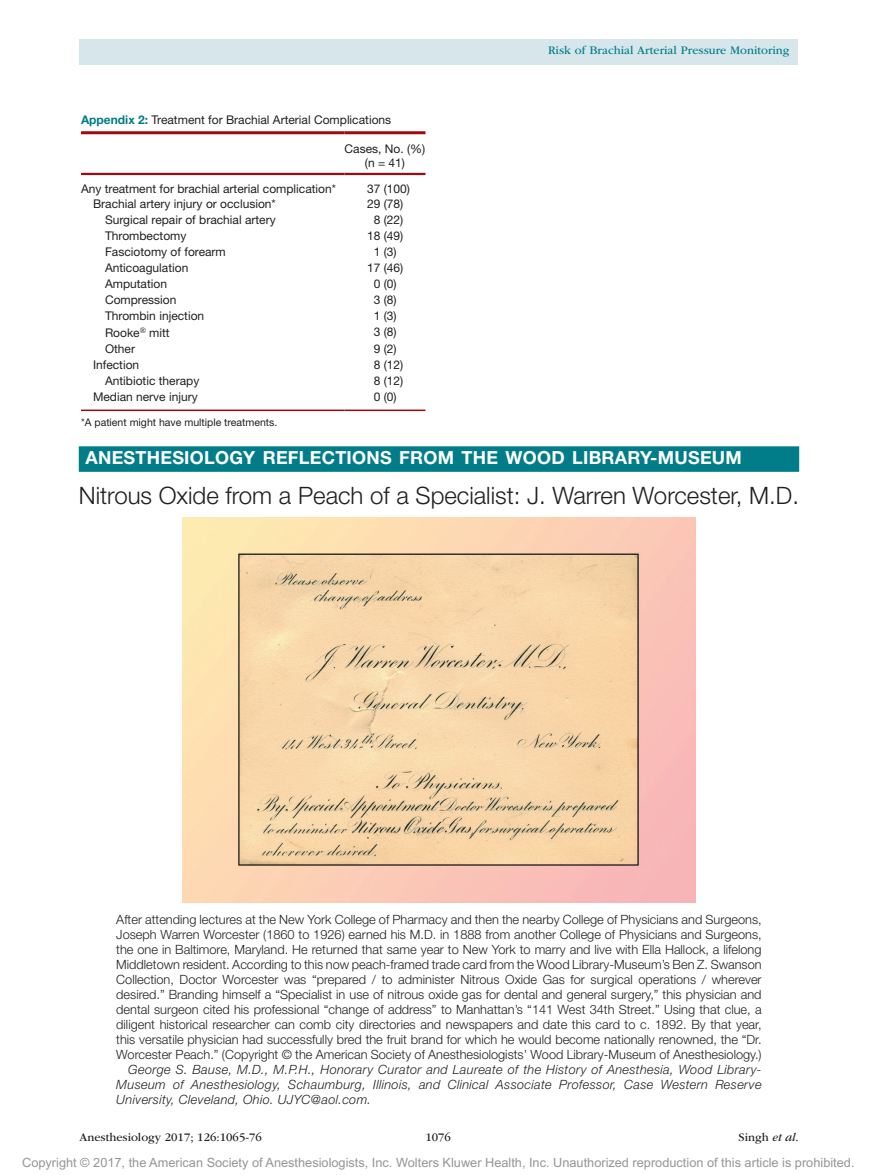
<style>
.page{position:relative;width:878px;height:1175px;background:#fff}
.page>*{position:absolute;margin:0;border:0;box-sizing:border-box;transform-origin:0 0}
.t1{font:300 24px "Helvetica Neue LT Std";color:#231f20}
.t2{font:700 18px "Helvetica Neue LT Std";letter-spacing:.015em;color:#fff}
.t3{font:300 12.75px/15px "Helvetica Neue";color:#231f20;text-align:justify}
.t4{font:italic 300 12.75px/15px "Helvetica Neue";letter-spacing:.025em;color:#231f20;text-align:justify}
.t5{font:12.75px "Arial MT Std";color:#939598}
.t6{font:12px/13.5px "Helvetica Neue LT Std";color:#231f20;text-align:center}
.t7{font:12px "ITC Garamond Std";color:#231f20}
.t8{font:12px "ITC Garamond Std";color:#007d88}
.t9{font:10.5px "Helvetica Neue LT Std";color:#231f20}
.s1{font-weight:700;color:#007d88}
.s2{font-style:italic}
</style>
<div class="page">
<div style="left:79px;top:39px;width:718px;height:25px;background:#d6e6ea"></div>
<hr style="left:81px;top:131px;width:263px;height:3px;background:#a1080f">
<hr style="left:344px;top:131px;width:81px;height:3px;background:#a1080f">
<hr style="left:81px;top:173px;width:263px;height:2px;background:#a1080f">
<hr style="left:344px;top:173px;width:81px;height:2px;background:#a1080f">
<hr style="left:81px;top:409px;width:263px;height:2px;background:#a1080f">
<hr style="left:344px;top:409px;width:81px;height:2px;background:#a1080f">
<img style="left:182px;top:517px;width:513px;height:385px">
<div style="left:79px;top:446px;width:720px;height:26px;background:#007d88"></div>
<p class="t6" style="left:81px;top:113px;width:312px"><span class="s1">Appendix 2:</span> Treatment for Brachial Arterial Complications</p>
<p class="t6" style="left:344px;top:142px;width:82px">Cases, No. (%) (n = 41)</p>
<p class="t6" style="left:81px;top:182px;width:256px">Any treatment for brachial arterial complication*</p>
<p class="t6" style="left:367px;top:182px;width:44px">37 (100)</p>
<p class="t6" style="left:93px;top:196px;width:184px">Brachial artery injury or occlusion*</p>
<p class="t6" style="left:367px;top:196px;width:38px">29 (78)</p>
<p class="t6" style="left:105px;top:212px;width:172px">Surgical repair of brachial artery</p>
<p class="t6" style="left:374px;top:212px;width:31px">8 (22)</p>
<p class="t6" style="left:105px;top:228px;width:83px">Thrombectomy</p>
<p class="t6" style="left:367px;top:228px;width:38px">18 (49)</p>
<p class="t6" style="left:105px;top:245px;width:122px">Fasciotomy of forearm</p>
<p class="t6" style="left:374px;top:245px;width:24px">1 (3)</p>
<p class="t6" style="left:105px;top:261px;width:85px">Anticoagulation</p>
<p class="t6" style="left:367px;top:261px;width:38px">17 (46)</p>
<p class="t6" style="left:105px;top:277px;width:64px">Amputation</p>
<p class="t6" style="left:374px;top:277px;width:24px">0 (0)</p>
<p class="t6" style="left:105px;top:293px;width:73px">Compression</p>
<p class="t6" style="left:374px;top:293px;width:24px">3 (8)</p>
<p class="t6" style="left:105px;top:309px;width:101px">Thrombin injection</p>
<p class="t6" style="left:374px;top:309px;width:24px">1 (3)</p>
<p class="t6" style="left:105px;top:326px;width:66px">Rooke<sup>®</sup> mitt</p>
<p class="t6" style="left:374px;top:325px;width:24px">3 (8)</p>
<p class="t6" style="left:105px;top:342px;width:32px">Other</p>
<p class="t6" style="left:374px;top:342px;width:24px">9 (2)</p>
<p class="t6" style="left:93px;top:358px;width:48px">Infection</p>
<p class="t6" style="left:374px;top:358px;width:31px">8 (12)</p>
<p class="t6" style="left:105px;top:374px;width:96px">Antibiotic therapy</p>
<p class="t6" style="left:374px;top:374px;width:31px">8 (12)</p>
<p class="t6" style="left:93px;top:390px;width:106px">Median nerve injury</p>
<p class="t6" style="left:374px;top:390px;width:24px">0 (0)</p>
<p class="t9" style="left:81px;top:416px;width:198px">*A patient might have multiple treatments.</p>
<p class="t8" style="left:548px;top:44px;width:243px">Risk of Brachial Arterial Pressure Monitoring</p>
<h2 class="t2" style="left:86px;top:447px;width:657px">ANESTHESIOLOGY REFLECTIONS FROM THE WOOD LIBRARY-MUSEUM</h2>
<h1 class="t1" style="left:79px;top:481px;width:721px">Nitrous Oxide from a Peach of a Specialist: J. Warren Worcester, M.D.</h1>
<p class="t3" style="left:116px;top:911px;width:647px">After attending lectures at the New York College of Pharmacy and then the nearby College of Physicians and Surgeons, Joseph Warren Worcester (1860 to 1926) earned his M.D. in 1888 from another College of Physicians and Surgeons, the one in Baltimore, Maryland. He returned that same year to New York to marry and live with Ella Hallock, a lifelong Middletown resident. According to this now peach-framed trade card from the Wood Library-Museum’s Ben Z. Swanson Collection, Doctor Worcester was “prepared / to administer Nitrous Oxide Gas for surgical operations / wherever desired.” Branding himself a “Specialist in use of nitrous oxide gas for dental and general surgery,” this physician and dental surgeon cited his professional “change of address” to Manhattan’s “141 West 34th Street.” Using that clue, a diligent historical researcher can comb city directories and newspapers and date this card to c. 1892. By that year, this versatile physician had successfully bred the fruit brand for which he would become nationally renowned, the “Dr.<br>Worcester Peach.” (Copyright © the American Society of Anesthesiologists’ Wood Library-Museum of Anesthesiology.)</p>
<p class="t4" style="left:116px;top:1062px;width:647px;text-indent:12px">George S. Bause, M.D., M.P.H., Honorary Curator and Laureate of the History of Anesthesia, Wood Library-Museum of Anesthesiology, Schaumburg, Illinois, and Clinical Associate Professor, Case Western Reserve University, Cleveland, Ohio. UJYC@aol.com.</p>
<p class="t7" style="left:80px;top:1130px;width:184px">Anesthesiology 2017; 126:1065-76</p>
<p class="t7" style="left:425px;top:1130px;width:27px">1076</p>
<p class="t7" style="left:738px;top:1130px;width:62px">Singh <span class="s2">et al</span>.</p>
<p class="t5" style="left:22px;top:1155px;width:833px">Copyright © 2017, the American Society of Anesthesiologists, Inc. Wolters Kluwer Health, Inc. Unauthorized reproduction of this article is prohibited.</p>
</div>
